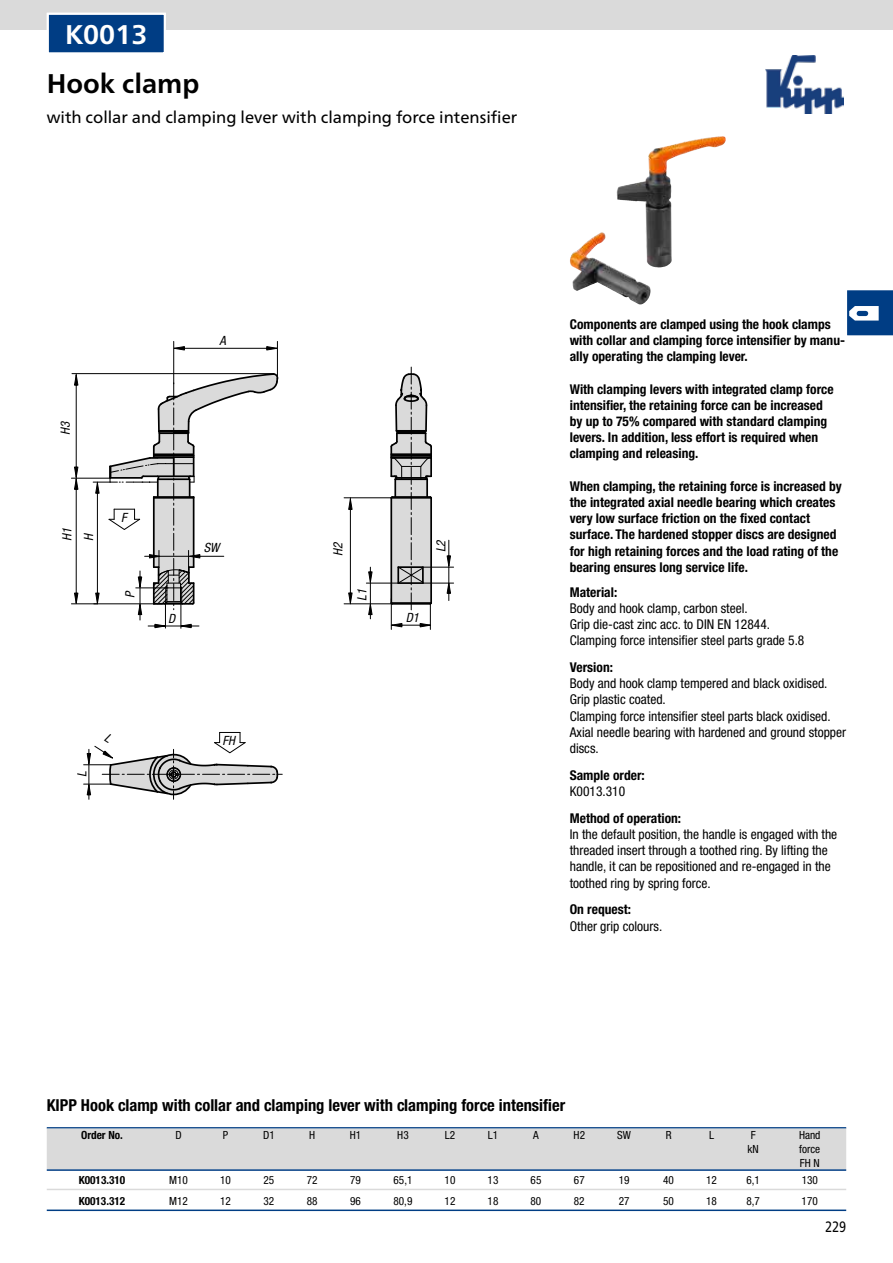
<style>
.page{position:relative;width:893px;height:1263px;background:#fff}
.page>*{position:absolute;margin:0;border:0;box-sizing:border-box;transform-origin:0 0}
.t1{font:700 27px "Frutiger Neue LTW1 G";color:#000}
.t2{font:700 27px "Frutiger Neue LTW1 G";color:#fff}
.t3{font:700 condensed 16.5px "Helvetica Neue LTW1 G";color:#000}
.t4{font:16.5px "Frutiger Neue LTW1 G";color:#000}
.t5{font:15px "Frutiger Neue LTW1 G";color:#000;scale:.81 1}
.t6{font:700 condensed 13.5px/16.2px "Helvetica Neue LTW1 G";color:#000}
.t7{font:condensed 13.5px/16.2px "Helvetica Neue LTW1 G";color:#000}
.t8{font:italic condensed 12.75px "Helvetica Neue LTW1 G";color:#000}
.t9{font:condensed 11.25px/14px "Helvetica Neue LTW1 G";color:#000}
.t10{font:700 condensed 11.25px "Helvetica Neue LTW1 G";color:#000}
</style>
<div class="page">
<img style="left:765px;top:55px;width:79px;height:58px">
<div style="left:0;top:0;width:893px;height:30px;background:#dadada"></div>
<svg style="left:847px;top:290px;width:46px;height:46px;background:#2f619a"></svg>
<img style="left:617px;top:136px;width:105px;height:132px">
<svg style="left:266px;top:346px;width:11px;height:5px"></svg>
<svg style="left:174px;top:346px;width:11px;height:5px"></svg>
<hr style="left:277px;top:341px;width:1px;height:35px;background:#000">
<hr style="left:174px;top:348px;width:103px;height:1px;background:#000">
<hr style="left:173px;top:341px;width:1px;height:43px;background:#000">
<svg style="left:71px;top:370px;width:208px;height:259px"></svg>
<hr style="left:344px;top:603px;width:48px;height:1px;background:#000">
<hr style="left:344px;top:497px;width:47px;height:1px;background:#000">
<hr style="left:423px;top:567px;width:31px;height:1px;background:#000">
<hr style="left:423px;top:583px;width:31px;height:1px;background:#000">
<hr style="left:366px;top:583px;width:32px;height:1px;background:#000">
<hr style="left:448px;top:540px;width:1px;height:60px;background:#000">
<hr style="left:350px;top:498px;width:1px;height:106px;background:#000">
<hr style="left:370px;top:567px;width:1px;height:52px;background:#000">
<svg style="left:386px;top:367px;width:50px;height:262px"></svg>
<svg style="left:368px;top:571px;width:5px;height:16px"></svg>
<svg style="left:368px;top:599px;width:5px;height:16px"></svg>
<svg style="left:348px;top:497px;width:5px;height:13px"></svg>
<svg style="left:348px;top:592px;width:5px;height:13px"></svg>
<svg style="left:446px;top:555px;width:5px;height:16px"></svg>
<svg style="left:446px;top:578px;width:5px;height:16px"></svg>
<div style="left:48px;top:14px;width:117px;height:39px;background:#003d84"></div>
<div style="left:47px;top:13px;width:119px;height:41px;border:2px solid #fff"></div>
<hr style="left:47px;top:1127px;width:799px;height:1px;background:#003d84">
<div style="left:47px;top:1128px;width:799px;height:41px;background:#dadada"></div>
<hr style="left:47px;top:1169px;width:799px;height:2px;background:#003d84">
<hr style="left:47px;top:1189px;width:799px;height:1px;background:#dadada">
<hr style="left:47px;top:1209px;width:799px;height:2px;background:#003d84">
<svg style="left:84px;top:732px;width:198px;height:67px"></svg>
<h1 class="t2" style="left:65px;top:18px;width:84px">K0013</h1>
<h1 class="t1" style="left:47px;top:67px;width:154px">Hook clamp</h1>
<p class="t4" style="left:47px;top:105px;width:472px">with collar and clamping lever with clamping force intensifier</p>
<p class="t8" style="left:58px;top:434px;width:15px;rotate:-90deg">H3</p>
<p class="t8" style="left:60px;top:541px;width:14px;rotate:-90deg">H1</p>
<p class="t8" style="left:81px;top:541px;width:9px;rotate:-90deg">H</p>
<p class="t8" style="left:121px;top:510px;width:7px">F</p>
<p class="t8" style="left:123px;top:598px;width:9px;rotate:-90deg">P</p>
<p class="t8" style="left:220px;top:333px;width:8px">A</p>
<p class="t8" style="left:168px;top:612px;width:9px">D</p>
<p class="t8" style="left:204px;top:540px;width:17px">SW</p>
<p class="t8" style="left:75px;top:777px;width:7px;rotate:-90deg">L</p>
<p class="t8" style="left:223px;top:733px;width:14px">FH</p>
<p class="t8" style="left:331px;top:556px;width:15px;rotate:-90deg">H2</p>
<p class="t8" style="left:354px;top:600px;width:13px;rotate:-90deg">L1</p>
<p class="t8" style="left:434px;top:552px;width:14px;rotate:-90deg">L2</p>
<p class="t8" style="left:406px;top:610px;width:15px">D1</p>
<p class="t6" style="left:570px;top:316px;width:277px">Components are clamped using the hook clamps with collar and clamping force intensifier by manu&shy;ally operating the clamping lever.</p>
<p class="t6" style="left:570px;top:381px;width:265px">With clamping levers with integrated clamp force intensifier, the retaining force can be increased by up to 75% compared with standard clamping levers. In addition, less effort is required when clamping and releasing.</p>
<p class="t6" style="left:570px;top:478px;width:273px">When clamping, the retaining force is increased by the integrated axial needle bearing which creates very low surface friction on the fixed contact surface. The hardened stopper discs are designed for high retaining forces and the load rating of the bearing ensures long service life.</p>
<p class="t6" style="left:570px;top:584px;width:49px">Material:</p>
<p class="t7" style="left:570px;top:600px;width:236px">Body and hook clamp, carbon steel.<br>Grip die-cast zinc acc. to DIN EN 12844.<br>Clamping force intensifier steel parts grade 5.8</p>
<p class="t6" style="left:570px;top:659px;width:45px">Version:</p>
<p class="t7" style="left:570px;top:675px;width:278px">Body and hook clamp tempered and black oxidised.<br>Grip plastic coated.<br>Clamping force intensifier steel parts black oxidised.<br>Axial needle bearing with hardened and ground stopper discs.</p>
<p class="t6" style="left:570px;top:767px;width:76px">Sample order:</p>
<p class="t7" style="left:570px;top:783px;width:57px">K0013.310</p>
<p class="t6" style="left:570px;top:810px;width:113px">Method of operation:</p>
<p class="t7" style="left:570px;top:826px;width:269px">In the default position, the handle is engaged with the threaded insert through a toothed ring. By lifting the handle, it can be repositioned and re-engaged in the toothed ring by spring force.</p>
<p class="t6" style="left:570px;top:901px;width:63px">On request:</p>
<p class="t7" style="left:570px;top:918px;width:94px">Other grip colours.</p>
<p class="t3" style="left:47px;top:1095px;width:520px">KIPP Hook clamp with collar and clamping lever with clamping force intensifier</p>
<p class="t10" style="left:81px;top:1128px;width:43px">Order No.</p>
<p class="t9" style="left:175px;top:1128px;width:8px">D</p>
<p class="t9" style="left:223px;top:1128px;width:7px">P</p>
<p class="t9" style="left:263px;top:1128px;width:13px">D1</p>
<p class="t9" style="left:309px;top:1128px;width:8px">H</p>
<p class="t9" style="left:350px;top:1128px;width:13px">H1</p>
<p class="t9" style="left:397px;top:1128px;width:13px">H3</p>
<p class="t9" style="left:445px;top:1128px;width:12px">L2</p>
<p class="t9" style="left:488px;top:1128px;width:12px">L1</p>
<p class="t9" style="left:533px;top:1128px;width:7px">A</p>
<p class="t9" style="left:574px;top:1128px;width:13px">H2</p>
<p class="t9" style="left:617px;top:1128px;width:15px">SW</p>
<p class="t9" style="left:666px;top:1128px;width:7px">R</p>
<p class="t9" style="left:709px;top:1128px;width:6px">L</p>
<p class="t9" style="left:751px;top:1128px;width:6px">F</p>
<p class="t9" style="left:799px;top:1128px;width:23px">Hand</p>
<p class="t9" style="left:748px;top:1142px;width:13px">kN</p>
<p class="t9" style="left:799px;top:1142px;width:23px">force<br>FH N</p>
<p class="t10" style="left:79px;top:1174px;width:48px">K0013.310</p>
<p class="t9" style="left:169px;top:1173px;width:20px">M10</p>
<p class="t9" style="left:220px;top:1173px;width:12px">10</p>
<p class="t9" style="left:263px;top:1173px;width:12px">25</p>
<p class="t9" style="left:307px;top:1173px;width:12px">72</p>
<p class="t9" style="left:350px;top:1173px;width:12px">79</p>
<p class="t9" style="left:394px;top:1173px;width:20px">65,1</p>
<p class="t9" style="left:445px;top:1173px;width:12px">10</p>
<p class="t9" style="left:488px;top:1173px;width:12px">13</p>
<p class="t9" style="left:531px;top:1173px;width:12px">65</p>
<p class="t9" style="left:574px;top:1173px;width:12px">67</p>
<p class="t9" style="left:619px;top:1173px;width:12px">19</p>
<p class="t9" style="left:663px;top:1173px;width:12px">40</p>
<p class="t9" style="left:706px;top:1173px;width:12px">12</p>
<p class="t9" style="left:746px;top:1173px;width:15px">6,1</p>
<p class="t9" style="left:802px;top:1173px;width:18px">130</p>
<p class="t10" style="left:79px;top:1194px;width:48px">K0013.312</p>
<p class="t9" style="left:169px;top:1194px;width:20px">M12</p>
<p class="t9" style="left:220px;top:1194px;width:12px">12</p>
<p class="t9" style="left:263px;top:1194px;width:12px">32</p>
<p class="t9" style="left:307px;top:1194px;width:12px">88</p>
<p class="t9" style="left:350px;top:1194px;width:12px">96</p>
<p class="t9" style="left:393px;top:1194px;width:20px">80,9</p>
<p class="t9" style="left:445px;top:1194px;width:12px">12</p>
<p class="t9" style="left:488px;top:1194px;width:12px">18</p>
<p class="t9" style="left:531px;top:1194px;width:12px">80</p>
<p class="t9" style="left:574px;top:1194px;width:12px">82</p>
<p class="t9" style="left:619px;top:1194px;width:12px">27</p>
<p class="t9" style="left:663px;top:1194px;width:12px">50</p>
<p class="t9" style="left:706px;top:1194px;width:12px">18</p>
<p class="t9" style="left:746px;top:1194px;width:15px">8,7</p>
<p class="t9" style="left:802px;top:1194px;width:18px">170</p>
<p class="t5" style="left:825px;top:1215px;width:27px">229</p>
</div>
